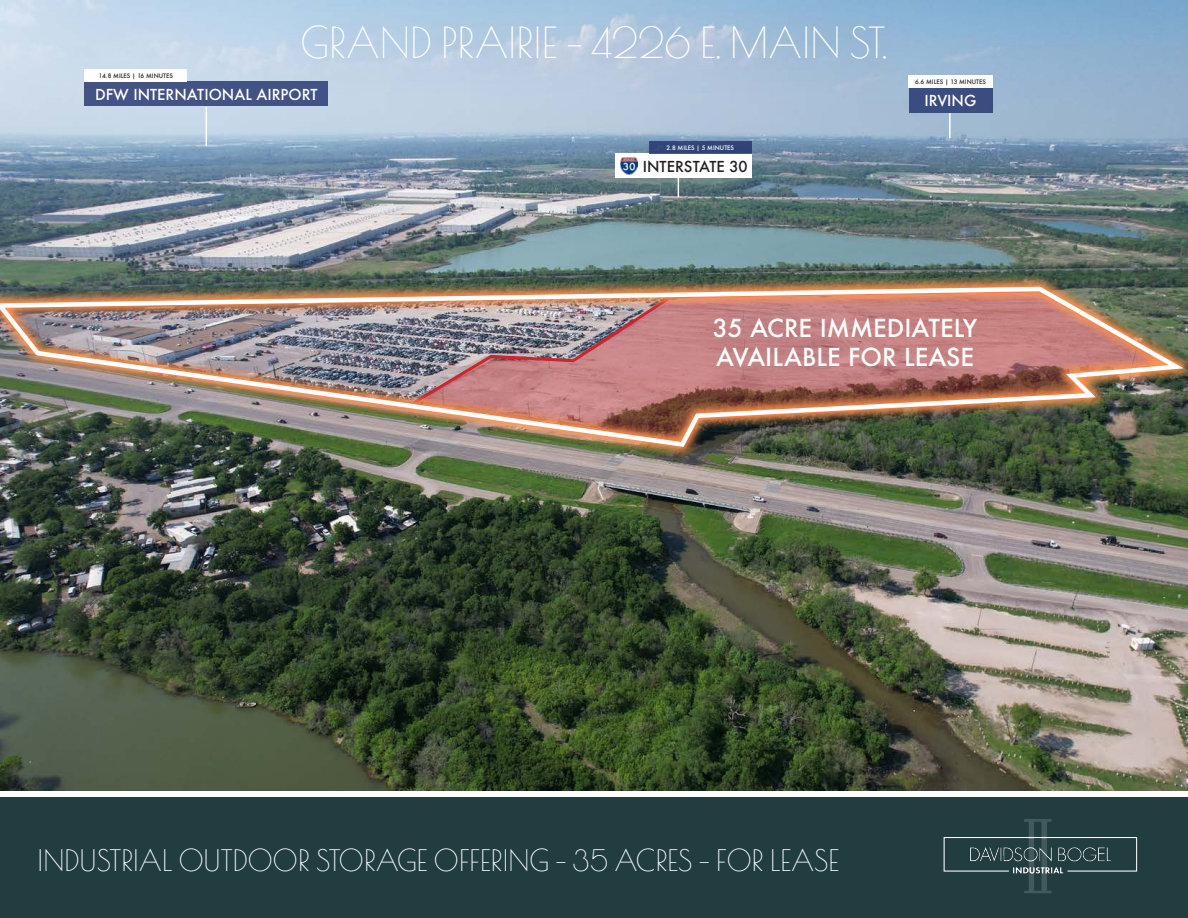
<style>
.page{position:relative;width:1188px;height:918px;background:#fff}
.page>*{position:absolute;margin:0;border:0;box-sizing:border-box;transform-origin:0 0}
.t1{font:41.25px "Poiret One";color:#fff}
.t2{font:28.5px "Poiret One";color:#fff}
.t3{font:500 24.15px "Futura";color:#fff}
.t4{font:500 14.7px "Futura";color:#fff}
.t5{font:500 14.7px "Futura";color:#231f20}
.t6{font:500 6px "Futura";color:#231f20}
.t7{font:500 6px "Futura";color:#fff}
</style>
<div class="page">
<div style="left:0;top:798px;width:1188px;height:120px;background:#213d40"></div>
<img style="left:943px;top:819px;width:195px;height:74px">
<img style="left:0;top:0;width:1188px;height:791px">
<div style="left:249px;top:0;width:687px;height:115px;background:#000;opacity:.13"></div>
<img style="left:0;top:274px;width:1188px;height:186px">
<img style="left:0;top:284px;width:1188px;height:165px">
<div style="left:683px;top:285px;width:324px;height:114px;background:#000;opacity:.13"></div>
<hr style="left:206px;top:107px;width:1px;height:39px;background:#fff">
<div style="left:84px;top:82px;width:244px;height:24px;background:#425385"></div>
<div style="left:616px;top:154px;width:136px;height:24px;background:#fff"></div>
<img style="left:620px;top:157px;width:18px;height:18px">
<svg style="left:678px;top:178px;width:1px;height:19px"></svg>
<hr style="left:949px;top:113px;width:2px;height:25px;background:#fff">
<div style="left:909px;top:88px;width:83px;height:24px;background:#3b4c80"></div>
<div style="left:84px;top:70px;width:103px;height:12px;background:#fff"></div>
<div style="left:649px;top:142px;width:103px;height:12px;background:#314478"></div>
<div style="left:908px;top:76px;width:85px;height:12px;background:#fff"></div>
<p class="t6" style="left:99px;top:72px;width:76px">14.8 MILES | 16 MINUTES</p>
<p class="t1" style="left:300px;top:13px;width:589px">GRAND PRAIRIE - 4226 E. MAIN ST.</p>
<p class="t4" style="left:95px;top:84px;width:224px">DFW INTERNATIONAL AIRPORT</p>
<p class="t7" style="left:666px;top:144px;width:69px">2.8 MILES | 5 MINUTES</p>
<p class="t5" style="left:643px;top:156px;width:106px">INTERSTATE 30</p>
<p class="t6" style="left:915px;top:78px;width:72px">6.6 MILES | 13 MINUTES</p>
<p class="t4" style="left:925px;top:91px;width:54px">IRVING</p>
<p class="t3" style="left:713px;top:311px;width:266px">35 ACRE IMMEDIATELY</p>
<p class="t3" style="left:716px;top:340px;width:259px">AVAILABLE FOR LEASE</p>
<p class="t2" style="left:38px;top:839px;width:803px">INDUSTRIAL OUTDOOR STORAGE OFFERING - 35 ACRES - FOR LEASE</p>
</div>
